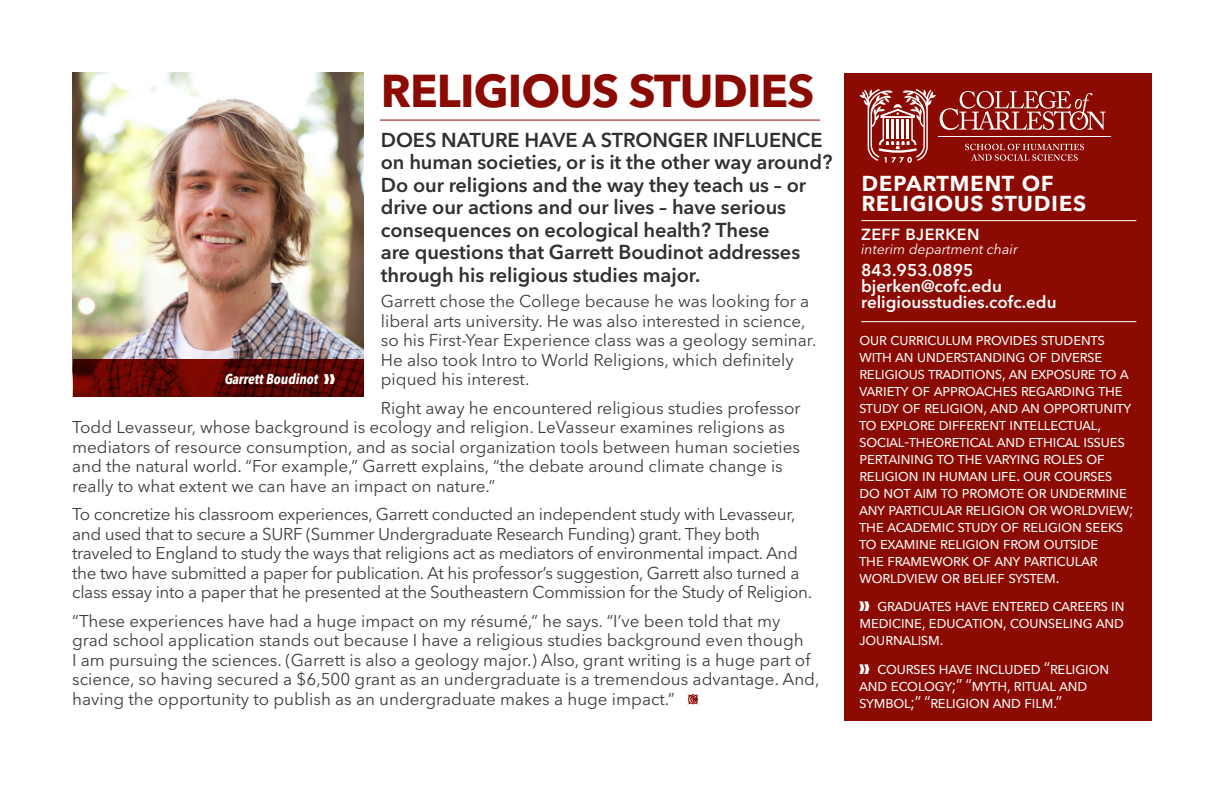
<style>
.page{position:relative;width:1224px;height:792px;background:#fff}
.page>*{position:absolute;margin:0;border:0;box-sizing:border-box;transform-origin:0 0}
.Sub_Subheads{font:700 45.6px "Avenir Next LT Pro";letter-spacing:-.02em;color:#8b0a02}
.Sub_Subheads-2{font:600 28px/20px "Avenir Next LT Pro";color:#fff}
.Intro_Paragraph{font:600 20px/22.4px "Avenir Next LT Pro";letter-spacing:-.005em;color:#312f30}
.t1{font:17px/19.6px "Avenir Next LT Pro";color:#3e3e3f}
.Intro_Paragraph-2{font:17px/17px "Avenir Next LT Pro";letter-spacing:-.04em;color:#fff}
.t2{font:17px/19.6px "Avenir Next LT Pro";letter-spacing:-.02em;color:#3e3e3f}
.Sub_Subheads-3{font:600 17px/16px "Avenir Next LT Pro";color:#fff}
.Sub_Subheads-4{font:600 16px "Avenir Next LT Pro";letter-spacing:.03em;color:#fff}
.t3{font:italic 700 condensed 14.2px "Avenir Next LT Pro";color:#fff}
.Sub_Subheads-5{font:italic 14px "Avenir Next LT Pro";color:#fff}
</style>
<div class="page">
<svg style="left:688px;top:694px;width:10px;height:11px"></svg>
<div style="left:845px;top:73px;width:307px;height:648px;background:#8b0a02"></div>
<hr style="left:861px;top:321px;width:275px;height:1px;background:#fff">
<hr style="left:861px;top:220px;width:275px;height:1px;background:#fff">
<hr style="left:380px;top:120px;width:440px;height:1px;background:#8b0a02">
<img style="left:73px;top:73px;width:291px;height:286px">
<svg style="left:73px;top:359px;width:291px;height:38px;background:#5c0500"></svg>
<hr style="left:938px;top:136px;width:172px;height:1px;background:#fff">
<svg style="left:859px;top:89px;width:246px;height:74px"></svg>
<p class="Sub_Subheads" style="left:381px;top:63px;width:435px">RELIGIOUS STUDIES</p>
<p class="Intro_Paragraph" style="left:381px;top:129px;width:453px">DOES NATURE HAVE A STRONGER INFLUENCE on human societies, or is it the other way around?<br>Do our religions and the way they teach us – or drive our actions and our lives – have serious consequences on ecological health? These<br>are questions that Garrett Boudinot addresses through his religious studies major.</p>
<p class="t1" style="left:381px;top:292px;width:437px">Garrett chose the College because he was looking for a liberal arts university. He was also interested in science, so his First-Year Experience class was a geology seminar.<br>He also took Intro to World Religions, which definitely piqued his interest.</p>
<p class="t1" style="left:72px;top:398px;width:730px;text-indent:309px">Right away he encountered religious studies professor Todd Levasseur, whose background is ecology and religion. LeVasseur examines religions as mediators of resource consumption, and as social organization tools between human societies and the natural world. “For example,” Garrett explains, “the debate around climate change is really to what extent we can have an impact on nature.”</p>
<p class="t2" style="left:72px;top:505px;width:741px">To concretize his classroom experiences, Garrett conducted an independent study with Levasseur, and used that to secure a SURF (Summer Undergraduate Research Funding) grant. They both traveled to England to study the ways that religions act as mediators of environmental impact. And the two have submitted a paper for publication. At his professor’s suggestion, Garrett also turned a class essay into a paper that he presented at the Southeastern Commission for the Study of Religion.</p>
<p class="t1" style="left:72px;top:611px;width:749px">“These experiences have had a huge impact on my résumé,” he says. “I’ve been told that my grad school application stands out because I have a religious studies background even though<br>I am pursuing the sciences. (Garrett is also a geology major.) Also, grant writing is a huge part of science, so having secured a $6,500 grant as an undergraduate is a tremendous advantage. And, having the opportunity to publish as an undergraduate makes a huge impact.”</p>
<p class="t3" style="left:225px;top:370px;width:112px">Garrett Boudinot ❱❱</p>
<p class="Sub_Subheads-2" style="left:861px;top:172px;width:227px">department of religious studies</p>
<p class="Sub_Subheads-4" style="left:861px;top:225px;width:120px">ZEFF BJERKEN</p>
<p class="Sub_Subheads-5" style="left:861px;top:241px;width:158px">interim department chair</p>
<p class="Sub_Subheads-3" style="left:861px;top:262px;width:197px">843.953.0895 bjerken@cofc.edu religiousstudies.cofc.edu</p>
<p class="Intro_Paragraph-2" style="left:859px;top:330px;width:276px">Our curriculum provides students with an understanding of diverse religious traditions, an exposure to a variety of approaches regarding the study of religion, and an opportunity to explore different intellectual, social-theoretical and ethical issues pertaining to the varying roles of religion in human life. Our courses do not aim to promote or undermine any particular religion or worldview; the academic study of religion seeks to examine religion from outside<br>the framework of any particular worldview or belief system.</p>
<p class="Intro_Paragraph-2" style="left:859px;top:597px;width:267px;text-align:justify">❱❱ Graduates have entered careers in medicine, education, counseling and journalism.</p>
<p class="Intro_Paragraph-2" style="left:859px;top:659px;width:252px">❱❱ Courses have included “Religion and Ecology;” “Myth, Ritual and<br>Symbol;” “Religion and Film.”</p>
</div>
